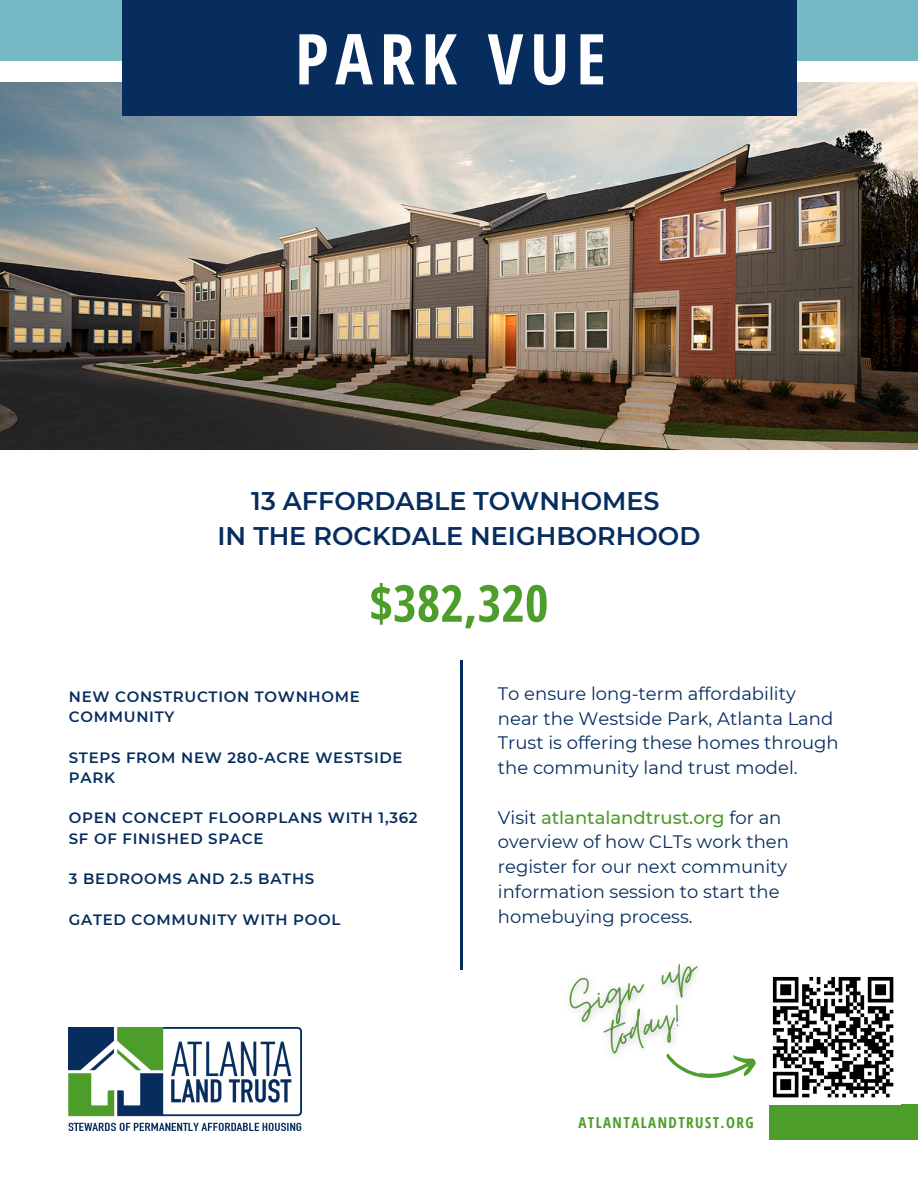
<style>
.page{position:relative;width:918px;height:1188px;background:#fff}
.page>*{position:absolute;margin:0;border:0;box-sizing:border-box;transform-origin:0 0}
.t1{font:700 70.2px "Open Sans Condensed";letter-spacing:.095em;color:#fff}
.t2{font:700 51px "Open Sans Condensed";color:#4c9d2a}
.t3{font:600 25.5px/34.8px "Montserrat";color:#062d5d;text-align:center}
.t4{font:18px/24.8px "Montserrat";color:#062d5d}
.t5{font:600 15px/20.2px "Montserrat";letter-spacing:.045em;color:#062d5d}
.t6{font:700 15px "Open Sans Condensed";letter-spacing:.095em;color:#4c9d2a}
.s1{font-weight:500;color:#4c9d2a}
</style>
<div class="page">
<div style="left:0;top:0;width:918px;height:61px;background:#74b9c4"></div>
<div style="left:770px;top:1104px;width:148px;height:36px;background:#4c9d2a"></div>
<hr style="left:460px;top:660px;width:3px;height:310px;background:#062d5d">
<img style="left:69px;top:1027px;width:233px;height:104px">
<img style="left:0;top:83px;width:918px;height:367px">
<div style="left:122px;top:0;width:674px;height:116px;background:#062d5d"></div>
<div style="left:766px;top:970px;width:135px;height:135px;background:#fff"></div>
<svg style="left:772px;top:977px;width:122px;height:121px"></svg>
<svg style="left:734px;top:1055px;width:22px;height:21px"></svg>
<img style="left:569px;top:964px;width:165px;height:114px">
<h5 class="t1" style="left:295px;top:9px;width:312px">PARK VUE</h5>
<p class="t3" style="left:218px;top:483px;width:484px">13 AFFORDABLE TOWNHOMES<br>IN THE ROCKDALE NEIGHBORHOOD</p>
<h5 class="t2" style="left:369px;top:567px;width:180px">$382,320</h5>
<p class="t5" style="left:69px;top:686px;width:293px">NEW CONSTRUCTION TOWNHOME<br>COMMUNITY</p>
<p class="t5" style="left:69px;top:747px;width:335px">STEPS FROM NEW 280-ACRE WESTSIDE<br>PARK</p>
<p class="t5" style="left:69px;top:808px;width:350px">OPEN CONCEPT FLOORPLANS WITH 1,362<br>SF OF FINISHED SPACE</p>
<p class="t5" style="left:69px;top:869px;width:247px">3 BEDROOMS AND 2.5 BATHS</p>
<p class="t5" style="left:69px;top:909px;width:273px">GATED COMMUNITY WITH POOL</p>
<h2 class="t4" style="left:498px;top:681px;width:342px">To ensure long-term affordability near the Westside Park, Atlanta Land Trust is offering these homes through the community land trust model.</h2>
<p class="t4" style="left:498px;top:805px;width:293px">Visit <span class="s1">atlantalandtrust.org</span> for an overview of how CLTs work then register for our next community information session to start the homebuying process.</p>
<h4 class="t6" style="left:578px;top:1112px;width:177px">ATLANTALANDTRUST.ORG</h4>
</div>
